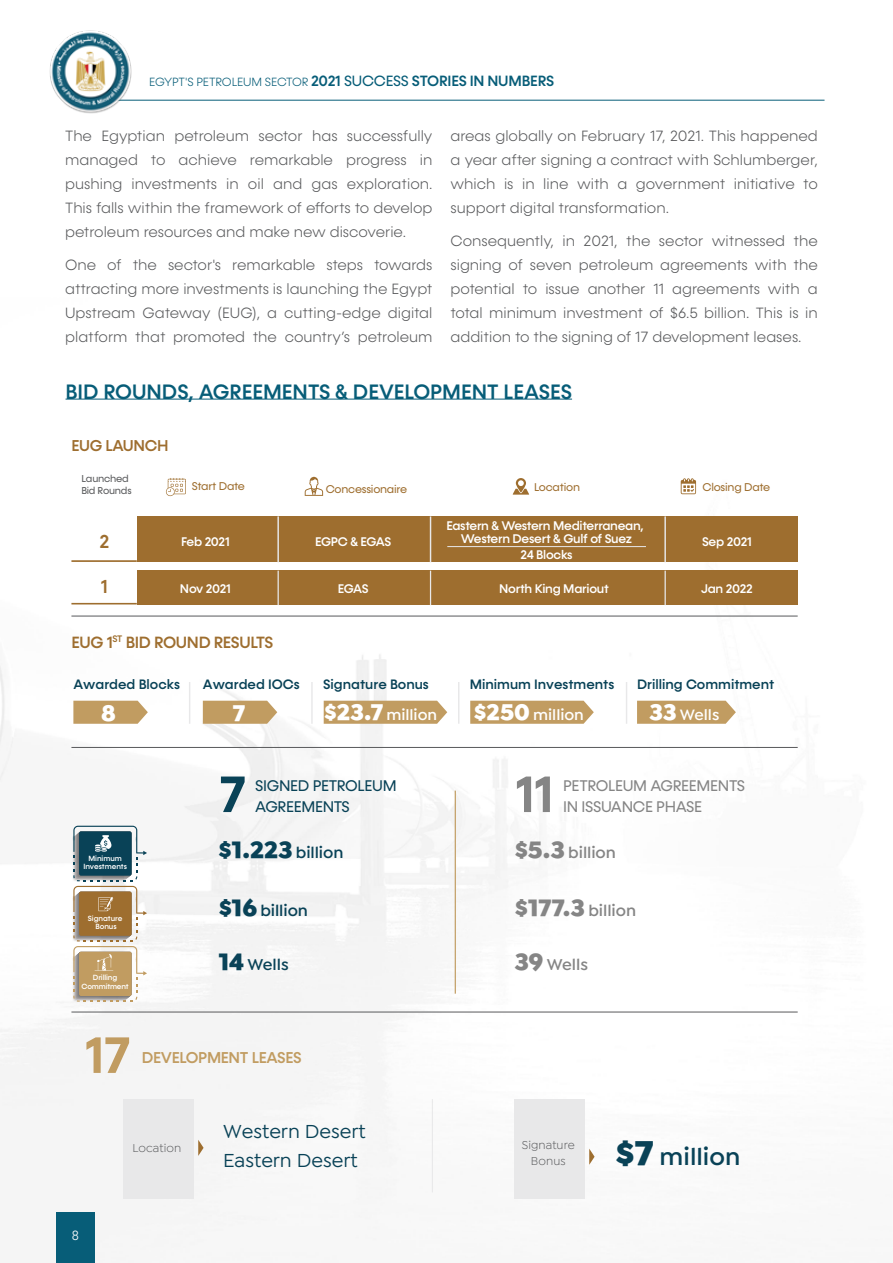
<style>
.page{position:relative;width:893px;height:1263px;background:#fff}
.page>*{position:absolute;margin:0;border:0;box-sizing:border-box;transform-origin:0 0}
.t1{font:600 51.45px "Konnect";color:#c19c61}
.t2{font:600 51.45px "Konnect";color:#858585}
.t3{font:600 51.45px "Konnect";color:#094257}
.t4{font:600 25.35px "Isidora Sans";color:#094257}
.t5{font:900 23.4px "Isidora Sans";color:#fff}
.t6{font:500 21px "Konnect";color:#075d78}
.t7{font:500 20.1px/29.2px "Isidora Sans";color:#094257}
.t8{font:500 18.9px "Konnect";color:#9e6e2f}
.t9{font:600 16.65px "Isidora Sans";letter-spacing:-.005em;color:#858585}
.t10{font:600 16.65px "Isidora Sans";letter-spacing:-.005em;color:#094257}
.t11{font:500 16.35px "Konnect";letter-spacing:-.02em;color:#9e6e2f}
.t12{font:600 16.05px "Isidora Sans";letter-spacing:-.005em;color:#fff}
.t13{font:500 15.75px "Konnect";letter-spacing:-.02em;color:#c19c61}
.t14{font:500 15.75px "Konnect";letter-spacing:-.02em;color:#9e6e2f}
.t15{font:15.6px/21px "Konnect";letter-spacing:-.02em;color:#858585}
.t16{font:15.6px/21px "Konnect";letter-spacing:-.02em;color:#094257}
.t17{font:300 15px/24px "Konnect";color:#58595b;text-align:justify}
.t18{font:500 13.8px "Konnect";color:#094257}
.t19{font:300 13.5px "Konnect";color:#fff}
.t20{font:500 12.6px/13px "Konnect";letter-spacing:-.02em;color:#fff;text-align:center}
.t21{font:12.15px/16.4px "Isidora Sans";letter-spacing:.01em;color:#58595b;text-align:center}
.t22{font:300 12px "Konnect";letter-spacing:-.015em;color:#075d78}
.t23{font:11.4px "Konnect";letter-spacing:-.02em;color:#9e6e2f}
.t24{font:10.05px/12.1px "Konnect";letter-spacing:-.02em;color:#58595b}
.t25{font:500 7.5px/8.2px "Konnect";letter-spacing:-.005em;color:#fff;text-align:center}
.s1{font-weight:500;font-size:15px}
.s2{font-weight:400;font-size:15px}
.s3{font-weight:900;font-size:23.4px}
.s4{font-weight:900;font-size:24.45px}
.s5{font-weight:900;font-size:35.55px}
</style>
<div class="page">
<img style="left:0;top:99px;width:825px;height:1143px">
<hr style="left:107px;top:100px;width:717px;height:1px;background:#075d78">
<div style="left:56px;top:1212px;width:39px;height:51px;background:#075d78"></div>
<img style="left:47px;top:30px;width:87px;height:84px">
<hr style="left:66px;top:399px;width:506px;height:1px;background:#075d78">
<hr style="left:71px;top:616px;width:727px;height:1px;background:#58595b">
<hr style="left:71px;top:747px;width:727px;height:1px;background:#58595b">
<hr style="left:71px;top:1012px;width:727px;height:1px;background:#58595b">
<svg style="left:73px;top:826px;width:74px;height:176px"></svg>
<hr style="left:455px;top:791px;width:1px;height:203px;background:#c19c61">
<div style="left:123px;top:1099px;width:71px;height:99px;background:#e8e8e9"></div>
<hr style="left:432px;top:1099px;width:1px;height:93px;background:#e8e8e9">
<svg style="left:198px;top:1140px;width:6px;height:16px"></svg>
<div style="left:514px;top:1099px;width:71px;height:99px;background:#e8e8e9"></div>
<svg style="left:589px;top:1148px;width:6px;height:17px"></svg>
<hr style="left:71px;top:560px;width:66px;height:2px;background:#9e6e2f">
<div style="left:137px;top:516px;width:661px;height:46px;background:#9e6e2f"></div>
<hr style="left:71px;top:603px;width:66px;height:1px;background:#9e6e2f">
<div style="left:137px;top:571px;width:661px;height:34px;background:#9e6e2f"></div>
<hr style="left:277px;top:516px;width:2px;height:46px;background:#e8e8e9">
<hr style="left:278px;top:571px;width:1px;height:34px;background:#e8e8e9">
<hr style="left:430px;top:516px;width:1px;height:46px;background:#e8e8e9">
<hr style="left:430px;top:571px;width:1px;height:34px;background:#e8e8e9">
<hr style="left:664px;top:516px;width:2px;height:46px;background:#e8e8e9">
<hr style="left:664px;top:571px;width:2px;height:34px;background:#e8e8e9">
<svg style="left:166px;top:478px;width:20px;height:18px"></svg>
<svg style="left:513px;top:478px;width:16px;height:17px"></svg>
<svg style="left:681px;top:478px;width:15px;height:16px"></svg>
<svg style="left:305px;top:477px;width:18px;height:19px"></svg>
<hr style="left:447px;top:546px;width:199px;height:1px;background:#e8e8e9">
<svg style="left:324px;top:701px;width:123px;height:23px;background:#c3a068"></svg>
<svg style="left:73px;top:701px;width:75px;height:23px;background:#c6a46e"></svg>
<svg style="left:203px;top:701px;width:74px;height:23px;background:#c5a26c"></svg>
<svg style="left:637px;top:701px;width:99px;height:23px;background:#c4a26a"></svg>
<svg style="left:470px;top:701px;width:124px;height:23px;background:#c4a169"></svg>
<hr style="left:189px;top:682px;width:1px;height:42px;background:#e8e8e9">
<hr style="left:311px;top:682px;width:2px;height:42px;background:#e8e8e9">
<hr style="left:458px;top:682px;width:1px;height:42px;background:#e8e8e9">
<hr style="left:626px;top:682px;width:1px;height:42px;background:#e8e8e9">
<p class="t22" style="left:149px;top:75px;width:407px">EGYPT'S PETROLEUM SECTOR <span class="s1">2021</span> <span class="s2">SUCCESS</span> <span class="s1">STORIES IN NUMBERS</span></p>
<p class="t17" style="left:65px;top:124px;width:369px">The Egyptian petroleum sector has successfully managed to achieve remarkable progress in pushing investments in oil and gas exploration.<br>This falls within the framework of efforts to develop petroleum resources and make new discoverie.</p>
<p class="t17" style="left:65px;top:253px;width:369px">One of the sector's remarkable steps towards attracting more investments is launching the Egypt Upstream Gateway (EUG), a cutting-edge digital platform that promoted the country’s petroleum</p>
<p class="t17" style="left:450px;top:124px;width:369px">areas globally on February 17, 2021. This happened a year after signing a contract with Schlumberger, which is in line with a government initiative to support digital transformation.</p>
<p class="t17" style="left:450px;top:229px;width:369px">Consequently, in 2021, the sector witnessed the signing of seven petroleum agreements with the potential to issue another 11 agreements with a total minimum investment of $6.5 billion. This is in addition to the signing of 17 development leases.</p>
<h3 class="t6" style="left:66px;top:380px;width:508px">BID ROUNDS, AGREEMENTS &amp; DEVELOPMENT LEASES</h3>
<p class="t14" style="left:71px;top:437px;width:99px">EUG LAUNCH</p>
<p class="t24" style="left:81px;top:472px;width:52px">Launched<br>Bid Rounds</p>
<p class="t8" style="left:100px;top:530px;width:12px">2</p>
<p class="t8" style="left:101px;top:576px;width:9px">1</p>
<p class="t23" style="left:192px;top:480px;width:55px">Start Date</p>
<p class="t23" style="left:534px;top:481px;width:48px">Location</p>
<p class="t23" style="left:702px;top:481px;width:69px">Closing Date</p>
<p class="t23" style="left:326px;top:482px;width:83px">Concessionaire</p>
<p class="t20" style="left:446px;top:519px;width:199px">Eastern &amp; Western Mediterranean,<br>Western Desert &amp; Gulf of Suez</p>
<p class="t20" style="left:520px;top:548px;width:54px">24 Blocks</p>
<p class="t20" style="left:702px;top:535px;width:51px">Sep 2021</p>
<p class="t20" style="left:181px;top:536px;width:50px">Feb 2021</p>
<p class="t20" style="left:315px;top:536px;width:78px">EGPC &amp; EGAS</p>
<p class="t20" style="left:338px;top:582px;width:32px">EGAS</p>
<p class="t20" style="left:701px;top:582px;width:53px">Jan 2022</p>
<p class="t20" style="left:180px;top:582px;width:52px">Nov 2021</p>
<p class="t20" style="left:499px;top:582px;width:111px">North King Mariout</p>
<p class="t11" style="left:71px;top:633px;width:203px">EUG 1<sup>ST</sup> BID ROUND RESULTS</p>
<p class="t18" style="left:73px;top:676px;width:108px">Awarded Blocks</p>
<h3 class="t5" style="left:101px;top:698px;width:16px">8</h3>
<p class="t18" style="left:203px;top:676px;width:98px">Awarded IOCs</p>
<h3 class="t5" style="left:233px;top:698px;width:14px">7</h3>
<p class="t18" style="left:323px;top:676px;width:107px">Signature Bonus</p>
<p class="t18" style="left:637px;top:676px;width:139px">Drilling Commitment</p>
<p class="t12" style="left:474px;top:705px;width:112px"><span class="s3">$250</span> million</p>
<p class="t18" style="left:470px;top:676px;width:146px">Minimum Investments</p>
<p class="t12" style="left:324px;top:705px;width:114px"><span class="s3">$23.7</span> million</p>
<p class="t12" style="left:649px;top:705px;width:71px"><span class="s3">33</span> Wells</p>
<p class="t25" style="left:83px;top:854px;width:45px">Minimum<br>Investments</p>
<p class="t25" style="left:88px;top:914px;width:36px">Signature<br>Bonus</p>
<p class="t25" style="left:81px;top:974px;width:49px">Drilling<br>Commitment</p>
<h1 class="t3" style="left:219px;top:764px;width:28px">7</h1>
<p class="t16" style="left:255px;top:776px;width:143px">SIGNED PETROLEUM<br>AGREEMENTS</p>
<p class="t10" style="left:219px;top:843px;width:126px"><span class="s4">$1.223</span> billion</p>
<p class="t10" style="left:219px;top:901px;width:91px"><span class="s4">$16</span> billion</p>
<p class="t10" style="left:219px;top:955px;width:71px"><span class="s4">14</span> Wells</p>
<h1 class="t1" style="left:85px;top:1025px;width:47px">17</h1>
<p class="t13" style="left:142px;top:1048px;width:161px">DEVELOPMENT LEASES</p>
<h1 class="t2" style="left:515px;top:764px;width:40px">11</h1>
<p class="t15" style="left:563px;top:776px;width:183px">PETROLEUM AGREEMENTS<br>IN ISSUANCE PHASE</p>
<p class="t9" style="left:515px;top:843px;width:103px"><span class="s4">$5.3</span> billion</p>
<p class="t9" style="left:515px;top:901px;width:123px"><span class="s4">$177.3</span> billion</p>
<p class="t9" style="left:515px;top:955px;width:75px"><span class="s4">39</span> Wells</p>
<p class="t19" style="left:72px;top:1228px;width:9px">8</p>
<h3 class="t7" style="left:223px;top:1116px;width:144px">Western Desert<br>Eastern Desert</h3>
<p class="t21" style="left:522px;top:1136px;width:54px">Signature<br>Bonus</p>
<p class="t21" style="left:132px;top:1139px;width:50px">Location</p>
<h2 class="t4" style="left:616px;top:1142px;width:126px"><span class="s5">$7</span> million</h2>
</div>
